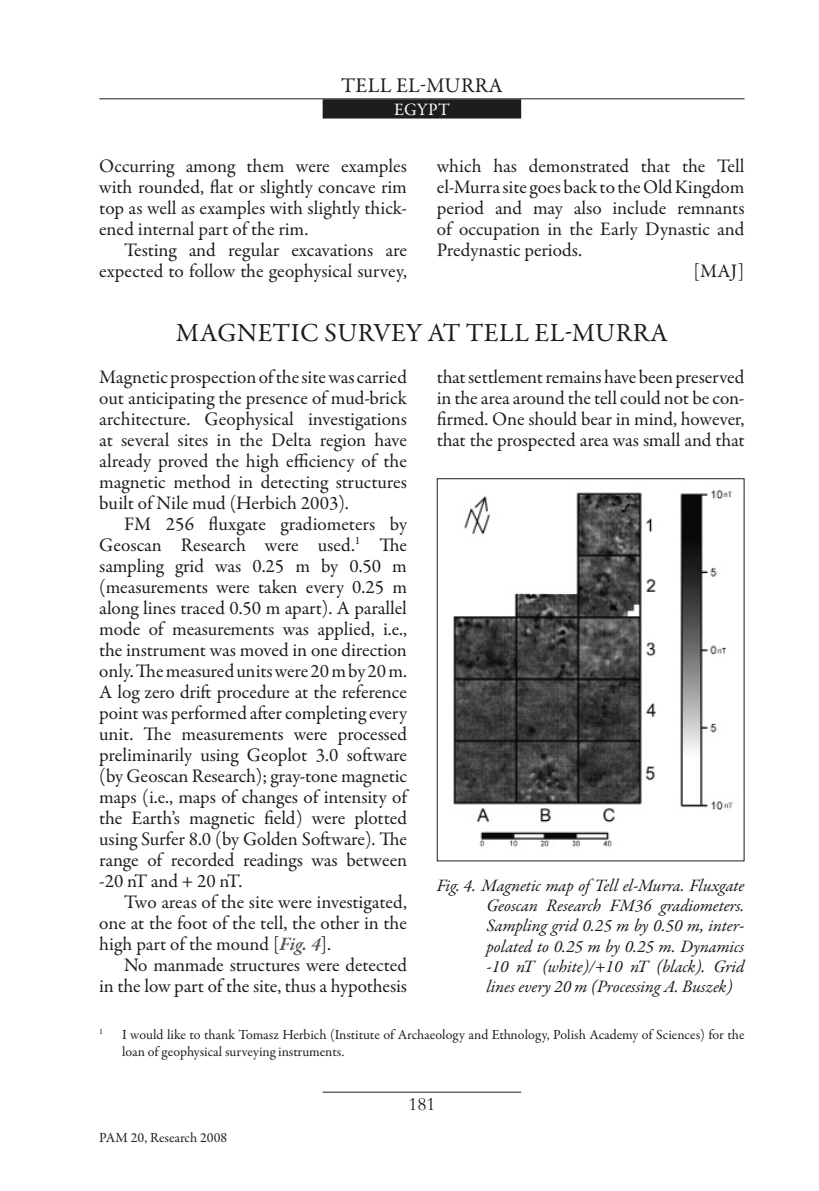
<style>
.page{position:relative;width:819px;height:1191px;background:#fff}
.page>*{position:absolute;margin:0;border:0;box-sizing:border-box;transform-origin:0 0}
.t1{font:26.25px "Garamond Premr Pro";letter-spacing:.02em;color:#1d1d1b}
.t2{font:21px "Garamond Premr Pro";letter-spacing:.31em;color:#1d1d1b}
.t3{font:19.25px/21px "Garamond Premr Pro";letter-spacing:-.005em;color:#1d1d1b;text-align:justify}
.t4{font:19.25px "Garamond";color:#1d1d1b}
.t5{font:italic 17.5px/20.1px "Garamond Premr Pro";letter-spacing:-.005em;color:#1d1d1b;text-align:justify}
.t6{font:17.5px "Garamond Premr Pro";color:#fff}
.t7{font:14px/17.5px "Garamond Premr Pro";color:#1d1d1b}
.s1{font-weight:600;font-style:italic;color:#575756}
</style>
<div class="page">
<hr style="left:99px;top:98px;width:645px;height:1px;background:#1d1d1b">
<div style="left:322px;top:99px;width:199px;height:19px;background:#1d1d1b"></div>
<hr style="left:322px;top:1091px;width:199px;height:1px;background:#1d1d1b">
<img style="left:453px;top:490px;width:280px;height:357px">
<div style="left:437px;top:478px;width:307px;height:383px;border:1px solid #1d1d1b"></div>
<p class="t2" style="left:341px;top:73px;width:157px">tell el-murra</p>
<p class="t6" style="left:394px;top:99px;width:51px">egypt</p>
<p class="t3" style="left:99px;top:156px;width:309px">Occurring among them were examples with rounded, flat or slightly concave rim top as well as examples with slightly thick&shy;ened internal part of the rim.</p>
<p class="t3" style="left:99px;top:240px;width:309px;text-align:right">Testing and regular excavations are expected to follow the geophysical survey,</p>
<p class="t3" style="left:437px;top:156px;width:309px">which has demonstrated that the Tell</p>
<p class="t3" style="left:437px;top:177px;width:309px">el-Murra site goes back to the Old Kingdom</p>
<p class="t3" style="left:437px;top:198px;width:309px">period and may also include remnants</p>
<p class="t3" style="left:437px;top:219px;width:309px">of occupation in the Early Dynastic and</p>
<p class="t3" style="left:437px;top:240px;width:147px">Predynastic periods.</p>
<p class="t3" style="left:693px;top:261px;width:53px">[MAJ]</p>
<h1 class="t1" style="left:176px;top:317px;width:19px">MAGNETIC</h1>
<h1 class="t1" style="left:324px;top:317px;width:158px">SURVEY AT TELL</h1>
<h1 class="t1" style="left:534px;top:317px;width:100px">EL-MURRA</h1>
<p class="t3" style="left:99px;top:366px;width:309px">Magnetic prospection of the site was carried</p>
<p class="t3" style="left:99px;top:387px;width:309px">out anticipating the presence of mud-brick</p>
<p class="t3" style="left:99px;top:408px;width:309px">architecture. Geophysical investigations</p>
<p class="t3" style="left:99px;top:429px;width:309px">at several sites in the Delta region have</p>
<p class="t3" style="left:99px;top:451px;width:309px">already proved the high efficiency of the</p>
<p class="t3" style="left:99px;top:472px;width:309px">magnetic method in detecting structures</p>
<p class="t3" style="left:99px;top:493px;width:251px">built of Nile mud (Herbich 2003).</p>
<p class="t3" style="left:124px;top:514px;width:14px">FM</p>
<p class="t3" style="left:99px;top:514px;width:309px;text-indent:67px">256 fluxgate gradiometers by Geoscan Research were used.<sup>1</sup> The sampling grid was 0.25 m by 0.50 m (measurements were taken every 0.25 m along lines traced 0.50 m apart). A parallel mode of measurements was applied, i.e., the instrument was moved in one direction only. The measured units were 20 m by 20 m.<br>A log zero drift procedure at the reference point was performed after completing every unit. The measurements were processed preliminarily using Geoplot 3.0 software (by Geoscan Research); gray-tone magnetic maps (i.e., maps of changes of intensity of the Earth’s magnetic field) were plotted using Surfer 8.0 (by Golden Software). The range of recorded readings was between -20 nT and + 20 nT.</p>
<p class="t3" style="left:99px;top:892px;width:309px;text-indent:25px">Two areas of the site were investigated, one at the foot of the tell, the other in the high part of the mound [<span class="s1">Fig. 4</span>].</p>
<p class="t3" style="left:99px;top:955px;width:309px;text-align:right">No manmade structures were detected<br>in the low part of the site, thus a hypothesis</p>
<p class="t3" style="left:437px;top:367px;width:309px">that settlement remains have been preserved in the area around the tell could not be con&shy;firmed. One should bear in mind, however, that the prospected area was small and that</p>
<p class="t5" style="left:486px;top:876px;width:259px;text-indent:-50px">Fig. 4. Magnetic map of Tell el-Murra. Fluxgate Geoscan Research FM36 gradiometers.<br>Sampling grid 0.25 m by 0.50 m, inter&shy;polated to 0.25 m by 0.25 m. Dynamics -10 nT (white)/+10 nT (black). Grid lines every 20 m (Processing A. Buszek)</p>
<p class="t7" style="left:122px;top:1026px;width:624px;text-indent:-23px"><sup>1</sup> I would like to thank Tomasz Herbich (Institute of Archaeology and Ethnology, Polish Academy of Sciences) for the loan of geophysical surveying instruments.</p>
<p class="t7" style="left:99px;top:1128px;width:11px">PAM</p>
<p class="t7" style="left:131px;top:1128px;width:98px">20, Research 2008</p>
<p class="t4" style="left:408px;top:1090px;width:29px">181</p>
</div>
